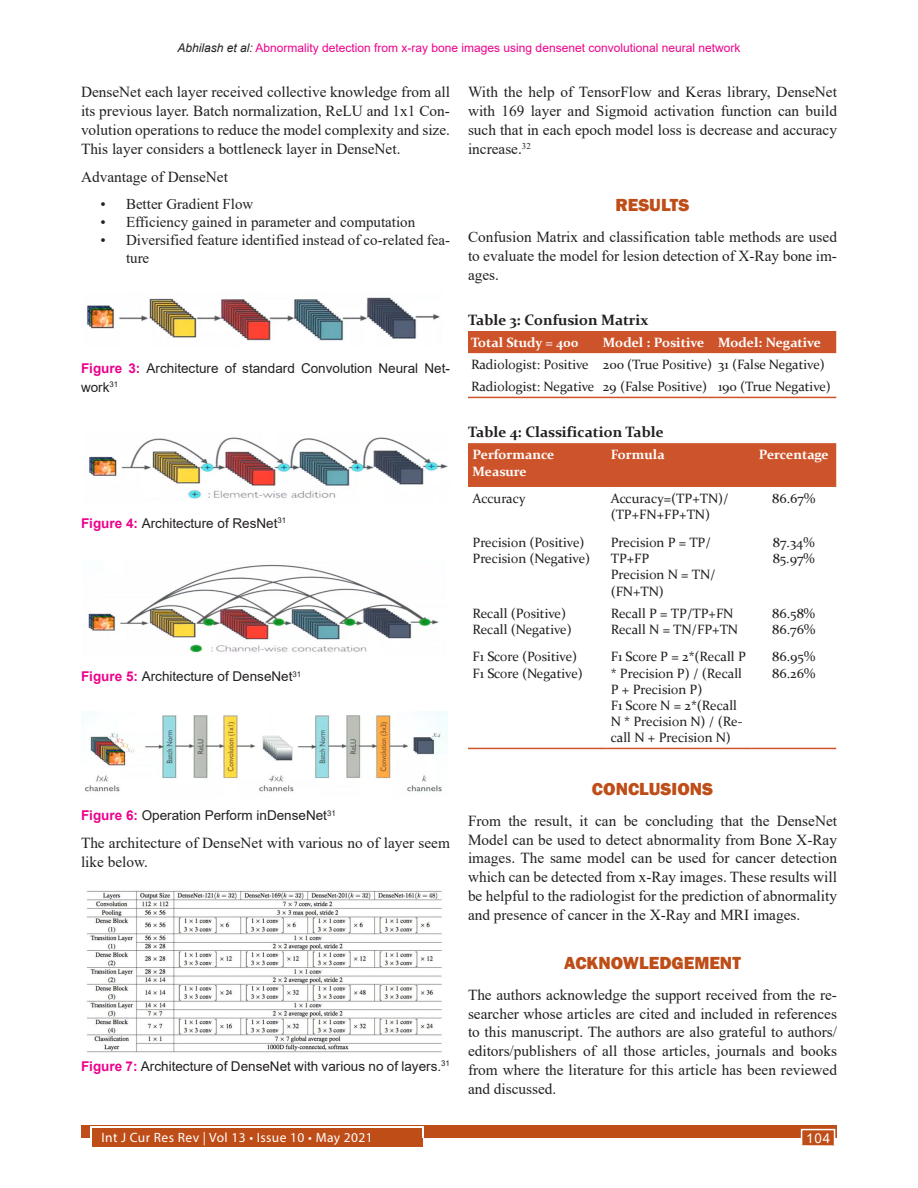
<style>
.page{position:relative;width:918px;height:1188px;background:#fff}
.page>*{position:absolute;margin:0;border:0;box-sizing:border-box;transform-origin:0 0}
.Head_1_copy_2{font:800 18px "Franklin Gothic";color:#be4d18}
.Text{font:15.3px/18.9px "Times New Roman";color:#231f20;text-align:justify}
.Number_list{font:15px/18px "Times New Roman";color:#231f20}
.Table_caption{font:700 15px "Constantia";color:#231f20}
.Table_text{font:13.5px/16.2px "Constantia";color:#231f20}
.Figure_caption{font:13.5px/18.9px "Arial";color:#231f20}
.Table_text-2{font:700 13.5px "Constantia";color:#fff}
.t1{font:13.5px "Myriad Pro";letter-spacing:.03em;color:#fff}
.t2{font:13.5px "Arial";color:#fff}
.t3{font:12px "Arial";color:#ed028c}
.s1{font-style:italic;color:#231f20}
.s2{font-weight:700;color:#ed028c}
</style>
<div class="page">
<div style="left:81px;top:1125px;width:756px;height:13px;background:#be4d18"></div>
<div style="left:92px;top:1128px;width:331px;height:19px;background:#be4d18"></div>
<hr style="left:91px;top:1127px;width:332px;height:1px;background:#fff">
<div style="left:801px;top:1129px;width:34px;height:17px;background:#be4d18;border:2px solid #fff"></div>
<img style="left:87px;top:297px;width:353px;height:44px">
<img style="left:89px;top:437px;width:359px;height:62px">
<img style="left:88px;top:564px;width:351px;height:89px">
<img style="left:81px;top:711px;width:367px;height:81px">
<img style="left:86px;top:890px;width:356px;height:163px">
<div style="left:468px;top:331px;width:368px;height:22px;background:#cd542a"></div>
<hr style="left:468px;top:397px;width:132px;height:1px;background:#cd542a">
<hr style="left:600px;top:397px;width:115px;height:1px;background:#cd542a">
<hr style="left:715px;top:397px;width:121px;height:1px;background:#cd542a">
<div style="left:468px;top:443px;width:368px;height:44px;background:#cd542a"></div>
<hr style="left:468px;top:748px;width:138px;height:1px;background:#cd542a">
<hr style="left:606px;top:748px;width:145px;height:1px;background:#cd542a">
<hr style="left:751px;top:748px;width:85px;height:1px;background:#cd542a">
<p class="t3" style="left:178px;top:39px;width:564px"><span class="s1">Abhilash et al:</span> Abnormality detection from x-ray bone images using densenet convolutional neural network</p>
<p class="Text" style="left:81px;top:82px;width:371px">DenseNet each layer received collective knowledge from all its previous layer. Batch normalization, ReLU and 1x1 Con&shy;volution operations to reduce the model complexity and size.<br>This layer considers a bottleneck layer in DenseNet.</p>
<p class="Text" style="left:81px;top:167px;width:149px">Advantage of DenseNet</p>
<p class="Number_list" style="left:100px;top:194px;width:154px">• Better Gradient Flow</p>
<p class="Number_list" style="left:100px;top:212px;width:316px">• Efficiency gained in parameter and computation</p>
<p class="Number_list" style="left:126px;top:230px;width:325px;text-indent:-26px">• Diversified feature identified instead of co-related fea&shy;ture</p>
<p class="Text" style="left:468px;top:82px;width:371px">With the help of TensorFlow and Keras library, DenseNet with 169 layer and Sigmoid activation function can build such that in each epoch model loss is decrease and accuracy increase.<sup>32</sup></p>
<p class="Head_1_copy_2" style="left:615px;top:194px;width:76px">RESULTS</p>
<p class="Text" style="left:468px;top:227px;width:371px">Confusion Matrix and classification table methods are used to evaluate the model for lesion detection of X-Ray bone im&shy;ages.</p>
<p class="Table_caption" style="left:468px;top:310px;width:182px">Table 3: Confusion Matrix</p>
<p class="Table_text-2" style="left:471px;top:333px;width:109px">Total Study = 400</p>
<p class="Table_text-2" style="left:603px;top:333px;width:103px">Model : Positive</p>
<p class="Table_text-2" style="left:718px;top:333px;width:104px">Model: Negative</p>
<p class="Table_text" style="left:471px;top:356px;width:119px">Radiologist: Positive</p>
<p class="Table_text" style="left:603px;top:356px;width:223px">200 (True Positive) 31 (False Negative)</p>
<p class="Table_text" style="left:471px;top:378px;width:125px">Radiologist: Negative</p>
<p class="Table_text" style="left:603px;top:378px;width:106px">29 (False Positive)</p>
<p class="Table_text" style="left:718px;top:378px;width:114px">190 (True Negative)</p>
<p class="Table_caption" style="left:468px;top:422px;width:197px">Table 4: Classification Table</p>
<p class="Table_text-2" style="left:472px;top:445px;width:84px">Performance</p>
<p class="Table_text-2" style="left:472px;top:462px;width:56px">Measure</p>
<p class="Figure_caption" style="left:81px;top:358px;width:370px"><span class="s2">Figure 3:</span> Architecture of standard Convolution Neural Net&shy;work<sup>31</sup></p>
<p class="Table_text-2" style="left:611px;top:445px;width:55px">Formula</p>
<p class="Table_text-2" style="left:759px;top:445px;width:72px">Percentage</p>
<p class="Figure_caption" style="left:81px;top:513px;width:207px"><span class="s2">Figure 4:</span> Architecture of ResNet<sup>31</sup></p>
<p class="Figure_caption" style="left:81px;top:667px;width:222px"><span class="s2">Figure 5:</span> Architecture of DenseNet<sup>31</sup></p>
<p class="Figure_caption" style="left:81px;top:806px;width:256px"><span class="s2">Figure 6:</span> Operation Perform inDenseNet<sup>31</sup></p>
<p class="Text" style="left:81px;top:833px;width:370px">The architecture of DenseNet with various no of layer seem like below.</p>
<p class="Figure_caption" style="left:81px;top:1056px;width:370px"><span class="s2">Figure 7:</span> Architecture of DenseNet with various no of layers.<sup>31</sup></p>
<p class="Table_text" style="left:472px;top:490px;width:55px">Accuracy</p>
<p class="Table_text" style="left:611px;top:490px;width:119px">Accuracy=(TP+TN)/ (TP+FN+FP+TN)</p>
<p class="Table_text" style="left:772px;top:490px;width:44px">86.67%</p>
<p class="Table_text" style="left:472px;top:534px;width:114px">Precision (Positive)</p>
<p class="Table_text" style="left:472px;top:550px;width:119px">Precision (Negative)</p>
<p class="Table_text" style="left:773px;top:534px;width:43px">87.34%</p>
<p class="Table_text" style="left:773px;top:550px;width:43px">85.97%</p>
<p class="Table_text" style="left:611px;top:534px;width:102px">Precision P = TP/<br>TP+FP</p>
<p class="Table_text" style="left:611px;top:566px;width:106px">Precision N = TN/ (FN+TN)</p>
<p class="Table_text" style="left:472px;top:604px;width:95px">Recall (Positive)</p>
<p class="Table_text" style="left:472px;top:621px;width:101px">Recall (Negative)</p>
<p class="Table_text" style="left:472px;top:648px;width:106px">F1 Score (Positive)</p>
<p class="Table_text" style="left:472px;top:664px;width:112px">F1 Score (Negative)</p>
<p class="Table_text" style="left:611px;top:604px;width:124px">Recall P = TP/TP+FN</p>
<p class="Table_text" style="left:611px;top:621px;width:129px">Recall N = TN/FP+TN</p>
<p class="Table_text" style="left:611px;top:648px;width:137px">F1 Score P = 2*(Recall P * Precision P) / (Recall<br>P + Precision P)</p>
<p class="Table_text" style="left:611px;top:697px;width:133px">F1 Score N = 2*(Recall<br>N * Precision N) / (Re&shy;call N + Precision N)</p>
<p class="Table_text" style="left:772px;top:604px;width:44px">86.58%</p>
<p class="Table_text" style="left:772px;top:621px;width:44px">86.76%</p>
<p class="Table_text" style="left:772px;top:648px;width:44px">86.95%</p>
<p class="Table_text" style="left:772px;top:664px;width:44px">86.26%</p>
<p class="Head_1_copy_2" style="left:592px;top:777px;width:123px">CONCLUSIONS</p>
<p class="Text" style="left:468px;top:811px;width:371px">From the result, it can be concluding that the DenseNet Model can be used to detect abnormality from Bone X-Ray images. The same model can be used for cancer detection which can be detected from x-Ray images. These results will be helpful to the radiologist for the prediction of abnormality and presence of cancer in the X-Ray and MRI images.</p>
<p class="Head_1_copy_2" style="left:564px;top:951px;width:178px">ACKNOWLEDGEMENT</p>
<p class="Text" style="left:468px;top:985px;width:371px">The authors acknowledge the support received from the re&shy;searcher whose articles are cited and included in references to this manuscript. The authors are also grateful to authors/ editors/publishers of all those articles, journals and books from where the literature for this article has been reviewed and discussed.</p>
<p class="t1" style="left:101px;top:1129px;width:273px">Int J Cur Res Rev | Vol 13 • Issue 10 • May 2021</p>
<p class="t2" style="left:806px;top:1129px;width:26px">104</p>
</div>
